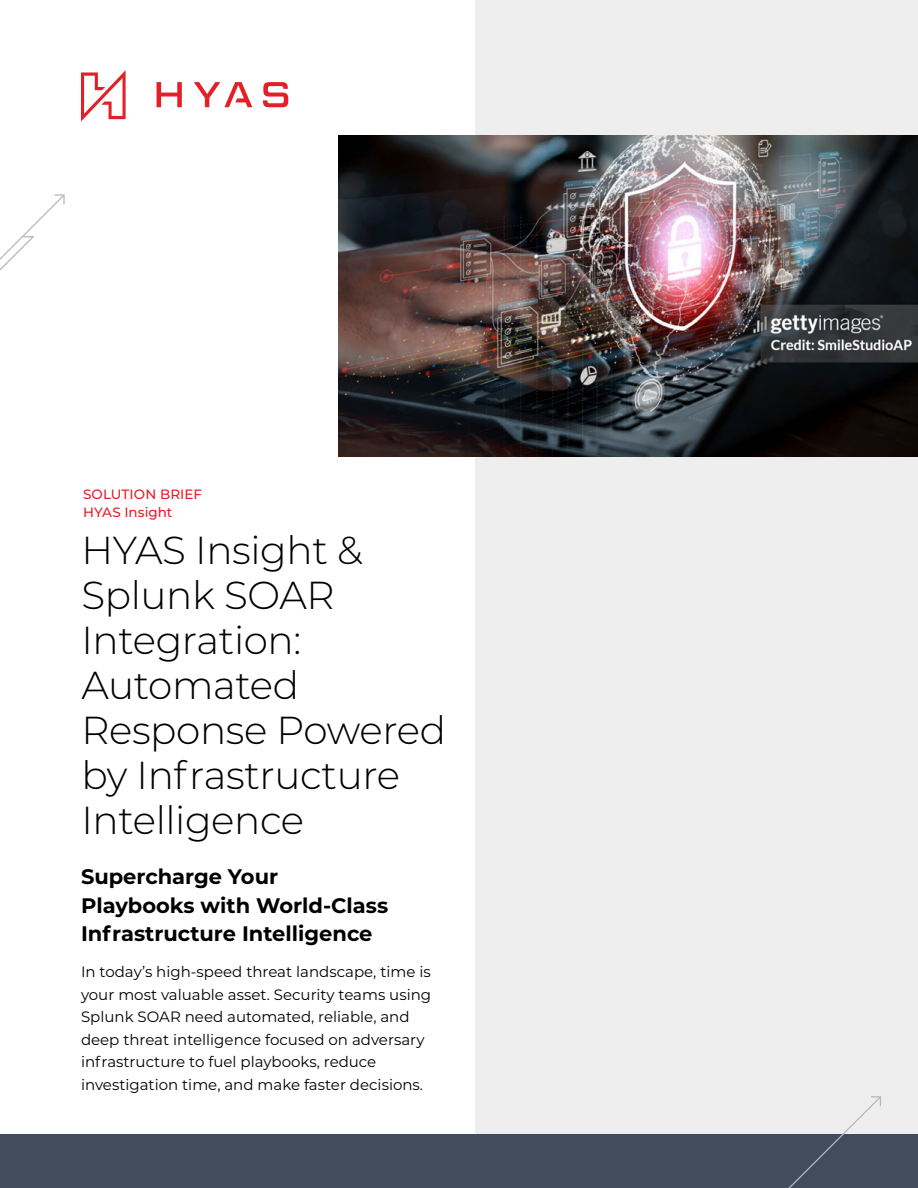
<style>
.page{position:relative;width:918px;height:1188px;background:#fff}
.page>*{position:absolute;margin:0;border:0;box-sizing:border-box;transform-origin:0 0}
.t1{font:300 39px/45px "Montserrat";letter-spacing:-.01em;color:#000}
.t2{font:700 21px/28.5px "Montserrat";color:#000}
.t3{font:15px/22.5px "Montserrat";color:#000}
.t4{font:500 13.5px/18px "Montserrat";letter-spacing:.005em;color:#e31f27}
</style>
<div class="page">
<div style="left:476px;top:0;width:442px;height:1188px;background:#eeeeef"></div>
<svg style="left:0;top:194px;width:65px;height:77px"></svg>
<div style="left:0;top:1134px;width:918px;height:54px;background:#424d5c"></div>
<svg style="left:788px;top:1096px;width:93px;height:92px"></svg>
<img style="left:339px;top:135px;width:579px;height:321px">
<svg style="left:81px;top:70px;width:45px;height:52px"></svg>
<svg style="left:157px;top:82px;width:25px;height:25px"></svg>
<svg style="left:263px;top:82px;width:25px;height:25px"></svg>
<svg style="left:194px;top:82px;width:58px;height:25px"></svg>
<p class="t4" style="left:83px;top:485px;width:120px">SOLUTION BRIEF<br>HYAS Insight</p>
<h1 class="t1" style="left:81px;top:526px;width:366px">HYAS Insight &amp;<br>Splunk SOAR<br>Integration:<br>Automated<br>Response Powered by Infrastructure<br>Intelligence</h1>
<h2 class="t2" style="left:81px;top:862px;width:309px">Supercharge Your<br>Playbooks with World-Class<br>Infrastructure Intelligence</h2>
<p class="t3" style="left:81px;top:960px;width:352px">In today’s high-speed threat landscape, time is your most valuable asset. Security teams using Splunk SOAR need automated, reliable, and deep threat intelligence focused on adversary infrastructure to fuel playbooks, reduce investigation time, and make faster decisions.</p>
</div>
